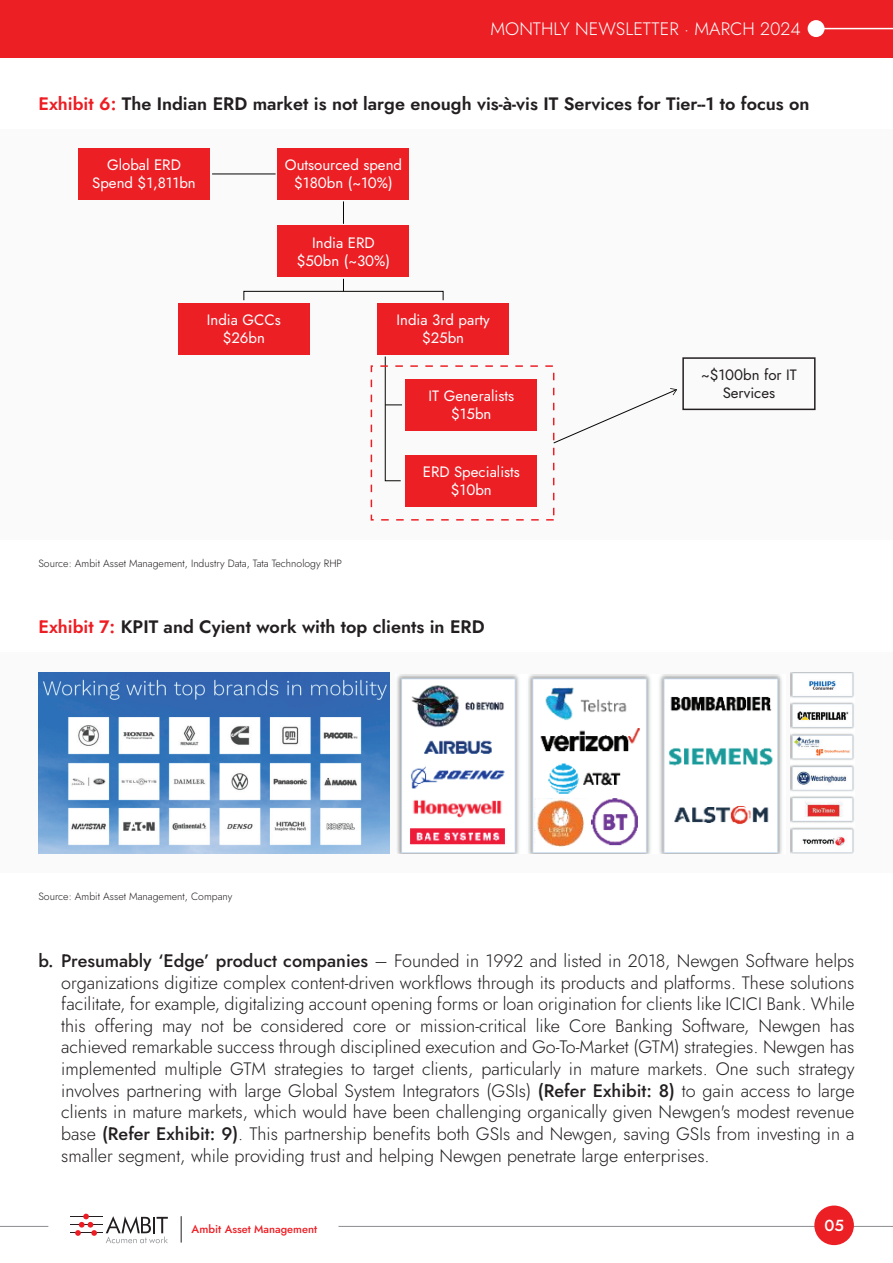
<style>
.page{position:relative;width:893px;height:1263px;background:#fff}
.page>*{position:absolute;margin:0;border:0;box-sizing:border-box;transform-origin:0 0}
.t1{font:300 18px/21.6px "Jost";color:#231f20;text-align:justify}
.t2{font:600 18px "Jost";color:#231f20}
.t3{font:300 18px "Jost";color:#fff}
.t4{font:500 15.9px "Jost";color:#fff}
.t5{font:15px/18px "Jost";color:#fff;text-align:center}
.t6{font:15px/18px "Jost";color:#231f20;text-align:center}
.t7{font:500 11.1px "Jost";color:#ee1d23}
.t8{font:300 10.5px "Jost";color:#231f20}
.s1{color:#ee1d23}
.s2{font-weight:500}
.s3{font-size:11.4px}
</style>
<div class="page">
<hr style="left:0;top:1226px;width:48px;height:1px;background:#949599">
<hr style="left:338px;top:1226px;width:555px;height:1px;background:#949599">
<div style="left:814px;top:1205px;width:40px;height:40px;background:#ec1f25;border-radius:50%"></div>
<hr style="left:70px;top:1216px;width:32px;height:1px;background:#231f20">
<hr style="left:70px;top:1224px;width:32px;height:1px;background:#231f20">
<hr style="left:70px;top:1232px;width:32px;height:1px;background:#231f20">
<svg style="left:75px;top:1214px;width:22px;height:22px"></svg>
<svg style="left:106px;top:1216px;width:62px;height:27px"></svg>
<svg style="left:181px;top:1216px;width:1px;height:26px"></svg>
<div style="left:0;top:129px;width:893px;height:410px;background:#fafafa"></div>
<div style="left:0;top:652px;width:893px;height:221px;background:#fafafa"></div>
<hr style="left:212px;top:174px;width:64px;height:1px;background:#050504">
<div style="left:78px;top:148px;width:132px;height:52px;background:#ec1f25"></div>
<div style="left:278px;top:148px;width:131px;height:52px;background:#ec1f25"></div>
<div style="left:278px;top:226px;width:131px;height:51px;background:#ec1f25"></div>
<div style="left:178px;top:303px;width:132px;height:51px;background:#ec1f25"></div>
<div style="left:377px;top:303px;width:132px;height:51px;background:#ec1f25"></div>
<div style="left:405px;top:379px;width:132px;height:51px;background:#ec1f25"></div>
<div style="left:682px;top:357px;width:133px;height:53px;border:2px solid #231f20"></div>
<div style="left:405px;top:455px;width:132px;height:51px;background:#ec1f25"></div>
<svg style="left:343px;top:201px;width:1px;height:23px"></svg>
<svg style="left:343px;top:279px;width:1px;height:12px"></svg>
<div style="left:243px;top:291px;width:200px;height:10px;border:1px solid #050504"></div>
<svg style="left:384px;top:356px;width:18px;height:125px"></svg>
<svg style="left:553px;top:388px;width:124px;height:56px"></svg>
<img style="left:38px;top:673px;width:352px;height:180px">
<img style="left:397px;top:674px;width:385px;height:180px">
<img style="left:790px;top:672px;width:64px;height:182px">
<div style="left:0;top:0;width:893px;height:57px;background:#ec1f25"></div>
<hr style="left:816px;top:28px;width:77px;height:1px;background:#fff">
<div style="left:808px;top:20px;width:16px;height:17px;background:#fff;border-radius:50%"></div>
<p class="t3" style="left:490px;top:17px;width:312px">MONTHLY NEWSLETTER · MARCH 2024</p>
<p class="t2" style="left:38px;top:91px;width:773px"><span class="s1">Exhibit 6:</span> The Indian ERD market is not large enough vis-à-vis IT Services for Tier--1 to focus on</p>
<p class="t5" style="left:92px;top:156px;width:105px">Global ERD<br>Spend $1,811bn</p>
<p class="t5" style="left:285px;top:156px;width:119px">Outsourced spend $180bn (~10%)</p>
<p class="t5" style="left:297px;top:233px;width:95px">India ERD $50bn (~30%)</p>
<p class="t5" style="left:207px;top:311px;width:75px">India GCCs $26bn</p>
<p class="t5" style="left:396px;top:311px;width:95px">India 3rd party $25bn</p>
<p class="t5" style="left:429px;top:387px;width:87px">IT Generalists $15bn</p>
<p class="t8" style="left:38px;top:556px;width:305px">Source: Ambit Asset Management, Industry Data, Tata Technology RHP</p>
<p class="t5" style="left:423px;top:463px;width:99px">ERD Specialists $10bn</p>
<p class="t2" style="left:38px;top:614px;width:448px"><span class="s1">Exhibit 7:</span> KPIT and Cyient work with top clients in ERD</p>
<p class="t8" style="left:38px;top:889px;width:195px">Source: Ambit Asset Management, Company</p>
<p class="t6" style="left:701px;top:366px;width:97px">~$100bn for IT<br>Services</p>
<p class="t1" style="left:61px;top:950px;width:795px;text-indent:-23px"><span class="s2">b. Presumably ‘Edge’ product companies</span> – Founded in 1992 and listed in 2018, Newgen Software helps organizations digitize complex content-driven workflows through its products and platforms. These solutions facilitate, for example, digitalizing account opening forms or loan origination for clients like ICICI Bank. While this offering may not be considered core or mission-critical like Core Banking Software, Newgen has achieved remarkable success through disciplined execution and Go-To-Market (GTM) strategies. Newgen has implemented multiple GTM strategies to target clients, particularly in mature markets. One such strategy involves partnering with large Global System Integrators (GSIs) <span class="s2">(Refer Exhibit: 8)</span> to gain access to large clients in mature markets, which would have been challenging organically given Newgen's modest revenue base <span class="s2">(Refer Exhibit: 9)</span>. This partnership benefits both GSIs and Newgen, saving GSIs from investing in a smaller segment, while providing trust and helping Newgen penetrate large enterprises.</p>
<p class="t7" style="left:191px;top:1222px;width:127px"><span class="s3">Ambit</span> Asset Management</p>
<p class="t4" style="left:824px;top:1215px;width:21px">05</p>
</div>
